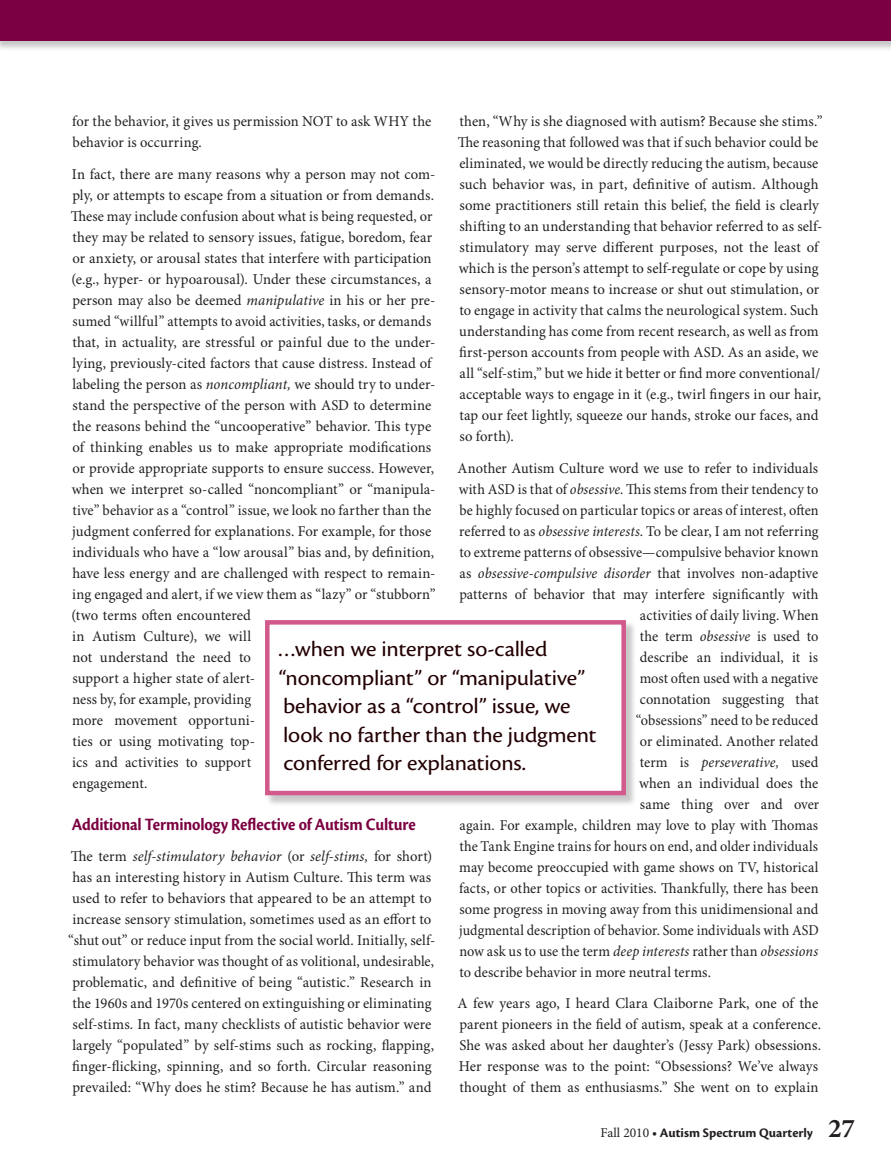
<style>
.page{position:relative;width:891px;height:1161px;background:#fff}
.page>*{position:absolute;margin:0;border:0;box-sizing:border-box;transform-origin:0 0}
.t1{font:22.5px/28.5px "Cronos Pro";letter-spacing:-.01em;color:#230003;scale:1.06 1}
.t2{font:18px "Cronos Pro Bold Subh";letter-spacing:-.005em;color:#7b0041;scale:.92 1}
.t3{font:15px/21px "Minion Pro";letter-spacing:.005em;color:#231f20}
.t4{font:15px "Minion Pro";letter-spacing:.005em;color:#231f20;scale:.96 1}
.t5{font:15px "Minion Pro";letter-spacing:.005em;color:#231f20;scale:.95 1}
.t6{font:italic 15px "Minion Pro";letter-spacing:.005em;color:#231f20;scale:.96 1}
.t7{font:15px "Minion Pro";letter-spacing:.005em;color:#231f20;scale:.93 1}
.t8{font:700 13.5px "Cronos Pro";color:#231f20}
.s1{font-style:italic}
.s2{font-style:normal}
.s3{font-family:"Minion Pro";font-weight:400}
.s4{font-family:"Minion Pro";font-size:27px}
</style>
<div class="page">
<div style="left:0;top:0;width:891px;height:51px;background:#231f20;opacity:.25"></div>
<div style="left:0;top:0;width:891px;height:40px;background:#7b0041"></div>
<div style="left:266px;top:621px;width:371px;height:185px;background:#231f20;opacity:.25"></div>
<div style="left:267px;top:622px;width:357px;height:171px;background:#fff"></div>
<div style="left:265px;top:620px;width:361px;height:175px;border:4px solid #d2598c"></div>
<p class="t3" style="left:458px;top:112px;width:367px">then, “Why is she diagnosed with autism? Because she stims.” The reasoning that followed was that if such behavior could be eliminated, we would be directly reducing the autism, because such behavior was, in part, definitive of autism. Although some practitioners still retain this belief, the field is clearly shifting to an understanding that behavior referred to as self&shy;stimulatory may serve different purposes, not the least of which is the person’s attempt to self-regulate or cope by using sensory-motor means to increase or shut out stimulation, or to engage in activity that calms the neurological system. Such understanding has come from recent research, as well as from first-person accounts from people with ASD. As an aside, we all “self-stim,” but we hide it better or find more conventional/ acceptable ways to engage in it (e.g., twirl fingers in our hair, tap our feet lightly, squeeze our hands, stroke our faces, and so forth).</p>
<p class="t4" style="left:458px;top:459px;width:377px">Another Autism Culture word we use to refer to individuals</p>
<p class="t5" style="left:459px;top:480px;width:380px">with ASD is that of <span class="s1">obsessive</span>. This stems from their tendency to</p>
<p class="t5" style="left:460px;top:501px;width:379px">be highly focused on particular topics or areas of interest, often</p>
<p class="t4" style="left:459px;top:522px;width:376px">referred to as <span class="s1">obsessive interests</span>. To be clear, I am not referring</p>
<p class="t4" style="left:459px;top:543px;width:376px">to extreme patterns of obsessive—compulsive behavior known</p>
<p class="t6" style="left:460px;top:564px;width:375px"><span class="s2">as</span> obsessive-compulsive disorder <span class="s2">that involves non-adaptive</span></p>
<p class="t4" style="left:459px;top:585px;width:376px">patterns of behavior that may interfere significantly with</p>
<p class="t4" style="left:640px;top:606px;width:188px">activities of daily living. When</p>
<p class="t4" style="left:640px;top:627px;width:188px">the term <span class="s1">obsessive</span> is used to</p>
<p class="t4" style="left:640px;top:648px;width:187px">describe an individual, it is</p>
<p class="t5" style="left:640px;top:669px;width:190px">most often used with a negative</p>
<p class="t4" style="left:640px;top:690px;width:188px">connotation suggesting that</p>
<p class="t4" style="left:636px;top:711px;width:192px">“obsessions” need to be reduced</p>
<p class="t4" style="left:640px;top:732px;width:188px">or eliminated. Another related</p>
<p class="t6" style="left:640px;top:753px;width:188px"><span class="s2">term is</span> perseverative, <span class="s2">used</span></p>
<p class="t4" style="left:639px;top:774px;width:188px">when an individual does the</p>
<p class="t4" style="left:640px;top:795px;width:188px">same thing over and over</p>
<p class="t4" style="left:460px;top:816px;width:375px">again. For example, children may love to play with Thomas</p>
<p class="t5" style="left:459px;top:837px;width:379px">the Tank Engine trains for hours on end, and older individuals</p>
<p class="t4" style="left:459px;top:858px;width:376px">may become preoccupied with game shows on TV, historical</p>
<p class="t4" style="left:459px;top:879px;width:376px">facts, or other topics or activities. Thankfully, there has been</p>
<p class="t4" style="left:460px;top:900px;width:375px">some progress in moving away from this unidimensional and</p>
<p class="t7" style="left:459px;top:921px;width:388px">judgmental description of behavior. Some individuals with ASD</p>
<p class="t5" style="left:459px;top:942px;width:379px">now ask us to use the term <span class="s1">deep interests</span> rather than <span class="s1">obsessions</span></p>
<p class="t4" style="left:459px;top:963px;width:264px">to describe behavior in more neutral terms.</p>
<p class="t3" style="left:458px;top:994px;width:365px">A few years ago, I heard Clara Claiborne Park, one of the parent pioneers in the field of autism, speak at a conference.<br>She was asked about her daughter’s (Jessy Park) obsessions.<br>Her response was to the point: “Obsessions? We’ve always thought of them as enthusiasms.” She went on to explain</p>
<p class="t3" style="left:72px;top:112px;width:361px">for the behavior, it gives us permission NOT to ask WHY the behavior is occurring.</p>
<p class="t3" style="left:71px;top:164px;width:367px">In fact, there are many reasons why a person may not com&shy;ply, or attempts to escape from a situation or from demands.<br>These may include confusion about what is being requested, or they may be related to sensory issues, fatigue, boredom, fear or anxiety, or arousal states that interfere with participation (e.g., hyper- or hypoarousal). Under these circumstances, a person may also be deemed <span class="s1">manipulative</span> in his or her pre&shy;sumed “willful” attempts to avoid activities, tasks, or demands that, in actuality, are stressful or painful due to the under&shy;lying, previously-cited factors that cause distress. Instead of labeling the person as <span class="s1">noncompliant,</span> we should try to under&shy;stand the perspective of the person with ASD to determine the reasons behind the “uncooperative” behavior. This type of thinking enables us to make appropriate modifications or provide appropriate supports to ensure success. However, when we interpret so-called “noncompliant” or “manipula&shy;tive” behavior as a “control” issue, we look no farther than the judgment conferred for explanations. For example, for those individuals who have a “low arousal” bias and, by definition, have less energy and are challenged with respect to remain&shy;ing engaged and alert, if we view them as “lazy” or “stubborn” (two terms often encountered<br>in Autism Culture), we will<br>not understand the need to<br>support a higher state of alert-<br>ness by, for example, providing<br>more movement opportuni-<br>ties or using motivating top-<br>ics and activities to support<br>engagement.</p>
<p class="t2" style="left:72px;top:814px;width:376px">Additional Terminology Reflective of Autism Culture</p>
<p class="t3" style="left:68px;top:847px;width:369px">The term <span class="s1">self-stimulatory behavior</span> (or <span class="s1">self-stims,</span> for short) has an interesting history in Autism Culture. This term was used to refer to behaviors that appeared to be an attempt to increase sensory stimulation, sometimes used as an effort to “shut out” or reduce input from the social world. Initially, self&shy;stimulatory behavior was thought of as volitional, undesirable, problematic, and definitive of being “autistic.” Research in the 1960s and 1970s centered on extinguishing or eliminating self-stims. In fact, many checklists of autistic behavior were largely “populated” by self-stims such as rocking, flapping, finger-flicking, spinning, and so forth. Circular reasoning prevailed: “Why does he stim? Because he has autism.” and</p>
<h1 class="t1" style="left:278px;top:635px;width:303px">…when we interpret so-called “noncompliant” or “manipulative” behavior as a “control” issue, we look no farther than the judgment conferred for explanations.</h1>
<p class="t8" style="left:601px;top:1125px;width:256px"><span class="s3">Fall 2010</span> • Autism Spectrum Quarterly <span class="s4">27</span></p>
</div>
